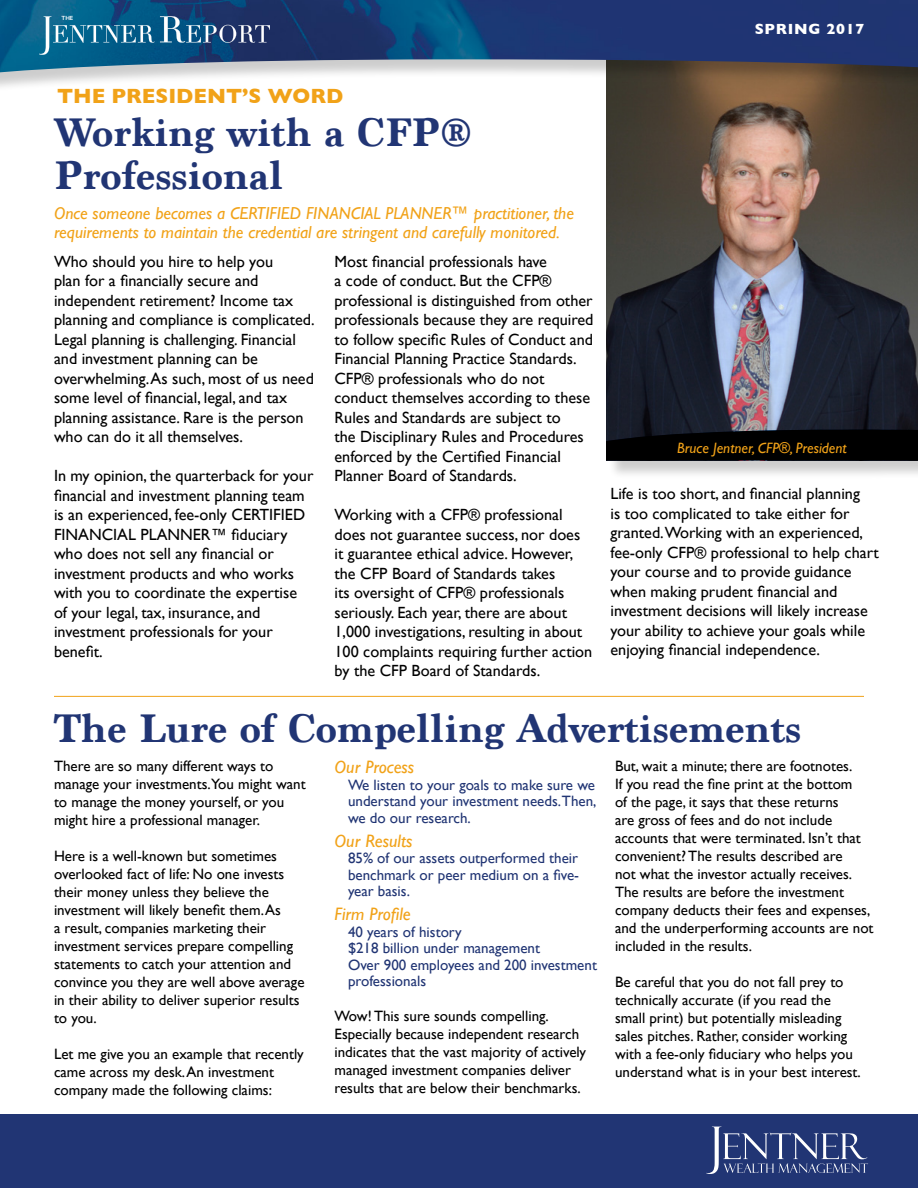
<style>
.page{position:relative;width:918px;height:1188px;background:#fff}
.page>*{position:absolute;margin:0;border:0;box-sizing:border-box;transform-origin:0 0}
.t1{font:700 42px/43.5px "Marion";color:#213574}
.t2{font:700 21px "Gill Sans";color:#f1a218}
.t3{font:italic 18px "Gill Sans";color:#f1a218}
.t4{font:italic 17.4px/18.8px "Gill Sans";color:#f1a218}
.t5{font:16.2px/19.5px "Gill Sans";color:#000}
.t6{font:15px/18px "Gill Sans";color:#000}
.t7{font:15px/16.5px "Gill Sans";color:#213574;text-align:justify}
.t8{font:italic 15px "Gill Sans";color:#f1a218}
.t9{font:700 15px "Gill Sans";letter-spacing:.05em;color:#fff}
.t10{font:600 6px "Gill Sans";color:#fff}
</style>
<div class="page">
<img style="left:606px;top:94px;width:312px;height:327px">
<div style="left:0;top:0;width:918px;height:94px;background:#000;opacity:.2"></div>
<img style="left:0;top:0;width:918px;height:72px">
<div style="left:608px;top:431px;width:310px;height:49px;background:#000;opacity:.2"></div>
<svg style="left:606px;top:421px;width:312px;height:9px"></svg>
<img style="left:606px;top:430px;width:312px;height:30px">
<svg style="left:39px;top:16px;width:231px;height:39px"></svg>
<div style="left:0;top:1115px;width:918px;height:73px;background:#213574"></div>
<svg style="left:706px;top:1127px;width:162px;height:47px"></svg>
<hr style="left:54px;top:696px;width:810px;height:1px;background:#f1a218">
<p class="t10" style="left:61px;top:15px;width:14px">THE</p>
<p class="t9" style="left:755px;top:17px;width:111px">SPRING 2017</p>
<p class="t2" style="left:57px;top:79px;width:288px">THE PRESIDENT’S WORD</p>
<h1 class="t1" style="left:54px;top:111px;width:419px">Working with a CFP®<br>Professional</h1>
<p class="t4" style="left:54px;top:204px;width:522px">Once someone becomes a CERTIFIED FINANCIAL PLANNER™ practitioner, the requirements to maintain the credential are stringent and carefully monitored.</p>
<p class="t5" style="left:54px;top:251px;width:262px">Who should you hire to help you<br>plan for a financially secure and independent retirement? Income tax planning and compliance is complicated.<br>Legal planning is challenging. Financial and investment planning can be overwhelming. As such, most of us need some level of financial, legal, and tax planning assistance. Rare is the person who can do it all themselves.</p>
<p class="t5" style="left:54px;top:466px;width:261px">In my opinion, the quarterback for your financial and investment planning team is an experienced, fee-only CERTIFIED FINANCIAL PLANNER™ fiduciary who does not sell any financial or investment products and who works with you to coordinate the expertise of your legal, tax, insurance, and investment professionals for your benefit.</p>
<p class="t5" style="left:335px;top:251px;width:261px">Most financial professionals have<br>a code of conduct. But the CFP® professional is distinguished from other professionals because they are required to follow specific Rules of Conduct and Financial Planning Practice Standards.<br>CFP® professionals who do not conduct themselves according to these Rules and Standards are subject to<br>the Disciplinary Rules and Procedures enforced by the Certified Financial Planner Board of Standards.</p>
<p class="t5" style="left:335px;top:505px;width:259px">Working with a CFP® professional does not guarantee success, nor does it guarantee ethical advice. However, the CFP Board of Standards takes<br>its oversight of CFP® professionals seriously. Each year, there are about 1,000 investigations, resulting in about 100 complaints requiring further action by the CFP Board of Standards.</p>
<p class="t8" style="left:677px;top:439px;width:171px">Bruce Jentner, CFP®, President</p>
<p class="t5" style="left:610px;top:484px;width:270px">Life is too short, and financial planning<br>is too complicated to take either for granted.Working with an experienced, fee-only CFP® professional to help chart your course and to provide guidance when making prudent financial and investment decisions will likely increase your ability to achieve your goals while enjoying financial independence.</p>
<h1 class="t1" style="left:54px;top:707px;width:749px">The Lure of Compelling Advertisements</h1>
<p class="t6" style="left:54px;top:757px;width:253px">There are so many different ways to manage your investments.You might want to manage the money yourself, or you might hire a professional manager.</p>
<p class="t6" style="left:54px;top:847px;width:252px">Here is a well-known but sometimes overlooked fact of life: No one invests their money unless they believe the investment will likely benefit them. As<br>a result, companies marketing their investment services prepare compelling statements to catch your attention and convince you they are well above average in their ability to deliver superior results to you.</p>
<p class="t6" style="left:54px;top:1045px;width:251px">Let me give you an example that recently came across my desk. An investment company made the following claims:</p>
<p class="t3" style="left:334px;top:757px;width:81px">Our Process</p>
<p class="t7" style="left:348px;top:776px;width:250px">We listen to your goals to make sure we understand your investment needs.Then, we do our research.</p>
<p class="t3" style="left:334px;top:830px;width:79px">Our Results</p>
<p class="t7" style="left:348px;top:850px;width:233px">85% of our assets outperformed their benchmark or peer medium on a five&shy;year basis.</p>
<p class="t3" style="left:334px;top:904px;width:78px">Firm Profile</p>
<p class="t7" style="left:348px;top:923px;width:251px;text-align:left">40 years of history<br>$218 billion under management<br>Over 900 employees and 200 investment professionals</p>
<p class="t6" style="left:334px;top:1006px;width:253px">Wow! This sure sounds compelling.<br>Especially because independent research indicates that the vast majority of actively managed investment companies deliver results that are below their benchmarks.</p>
<p class="t6" style="left:615px;top:757px;width:260px">But, wait a minute; there are footnotes.<br>If you read the fine print at the bottom<br>of the page, it says that these returns<br>are gross of fees and do not include accounts that were terminated. Isn’t that convenient? The results described are<br>not what the investor actually receives.<br>The results are before the investment company deducts their fees and expenses, and the underperforming accounts are not included in the results.</p>
<p class="t6" style="left:615px;top:973px;width:247px">Be careful that you do not fall prey to technically accurate (if you read the small print) but potentially misleading sales pitches. Rather, consider working with a fee-only fiduciary who helps you understand what is in your best interest.</p>
</div>
